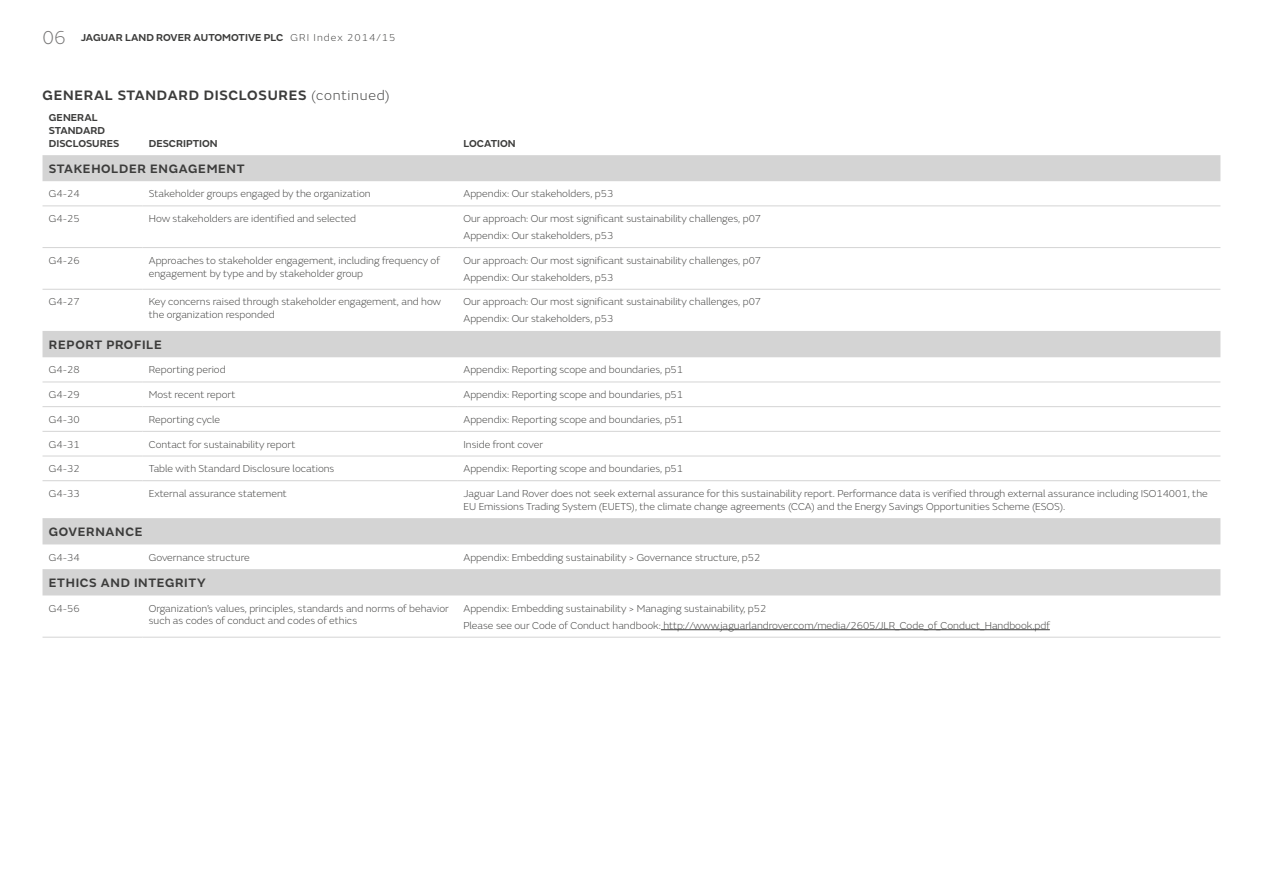
<style>
.page{position:relative;width:1263px;height:893px;background:#fff}
.page>*{position:absolute;margin:0;border:0;box-sizing:border-box;transform-origin:0 0}
.Sub_heading{font:600 14.25px "JLR Emeric";letter-spacing:.05em;color:#3c3c3b}
.Table_heading{font:600 12.75px "JLR Emeric";letter-spacing:.05em;color:#3c3c3b}
.GRi_table_text{font:200 10.5px/12.8px "JLR Emeric";color:#3c3c3b}
.Table_discription_he{font:600 10.5px/12.8px "JLR Emeric";color:#3c3c3b}
.s1{font-weight:200;font-size:19.5px;color:#757474}
.s2{font-weight:200}
</style>
<div class="page">
<svg style="left:43px;top:155px;width:1177px;height:440px"></svg>
<hr style="left:43px;top:206px;width:99px;height:1px;background:#d4d4d4">
<hr style="left:142px;top:206px;width:315px;height:1px;background:#d4d4d4">
<hr style="left:457px;top:206px;width:763px;height:1px;background:#d4d4d4">
<hr style="left:43px;top:247px;width:99px;height:1px;background:#d4d4d4">
<hr style="left:142px;top:247px;width:315px;height:1px;background:#d4d4d4">
<hr style="left:457px;top:247px;width:763px;height:1px;background:#d4d4d4">
<hr style="left:43px;top:289px;width:99px;height:1px;background:#d4d4d4">
<hr style="left:142px;top:289px;width:315px;height:1px;background:#d4d4d4">
<hr style="left:457px;top:289px;width:763px;height:1px;background:#d4d4d4">
<hr style="left:43px;top:382px;width:99px;height:1px;background:#d4d4d4">
<hr style="left:142px;top:382px;width:315px;height:1px;background:#d4d4d4">
<hr style="left:457px;top:382px;width:763px;height:1px;background:#d4d4d4">
<hr style="left:43px;top:406px;width:99px;height:1px;background:#d4d4d4">
<hr style="left:142px;top:406px;width:315px;height:1px;background:#d4d4d4">
<hr style="left:457px;top:406px;width:763px;height:1px;background:#d4d4d4">
<hr style="left:43px;top:431px;width:99px;height:1px;background:#d4d4d4">
<hr style="left:142px;top:431px;width:315px;height:1px;background:#d4d4d4">
<hr style="left:457px;top:431px;width:763px;height:1px;background:#d4d4d4">
<hr style="left:43px;top:456px;width:99px;height:1px;background:#d4d4d4">
<hr style="left:142px;top:456px;width:315px;height:1px;background:#d4d4d4">
<hr style="left:457px;top:456px;width:763px;height:1px;background:#d4d4d4">
<hr style="left:43px;top:480px;width:99px;height:1px;background:#d4d4d4">
<hr style="left:142px;top:480px;width:315px;height:1px;background:#d4d4d4">
<hr style="left:457px;top:480px;width:763px;height:1px;background:#d4d4d4">
<hr style="left:43px;top:637px;width:99px;height:1px;background:#d4d4d4">
<hr style="left:142px;top:637px;width:315px;height:1px;background:#d4d4d4">
<hr style="left:457px;top:637px;width:763px;height:1px;background:#d4d4d4">
<hr style="left:661px;top:629px;width:389px;height:1px;background:#3c3c3b">
<p class="Table_discription_he" style="left:43px;top:31px;width:354px"><span class="s1">06</span> JAGUAR LAND ROVER AUTOMOTIVE PLC <span class="s2">GRI Index 2014/15</span></p>
<p class="Sub_heading" style="left:43px;top:84px;width:349px">GENERAL STANDARD DISCLOSURES <span class="s2">(continued)</span></p>
<p class="Table_discription_he" style="left:49px;top:111px;width:72px">GENERAL<br>STANDARD<br>DISCLOSURES</p>
<p class="Table_discription_he" style="left:149px;top:136px;width:70px">DESCRIPTION</p>
<p class="Table_discription_he" style="left:463px;top:136px;width:54px">LOCATION</p>
<p class="Table_heading" style="left:49px;top:159px;width:197px">STAKEHOLDER ENGAGEMENT</p>
<p class="GRi_table_text" style="left:49px;top:187px;width:32px">G4-24</p>
<p class="GRi_table_text" style="left:149px;top:187px;width:223px">Stakeholder groups engaged by the organization</p>
<p class="GRi_table_text" style="left:463px;top:187px;width:151px">Appendix: Our stakeholders, p53</p>
<p class="GRi_table_text" style="left:49px;top:212px;width:32px">G4-25</p>
<p class="GRi_table_text" style="left:149px;top:212px;width:209px">How stakeholders are identified and selected</p>
<p class="GRi_table_text" style="left:463px;top:212px;width:299px">Our approach: Our most significant sustainability challenges, p07</p>
<p class="GRi_table_text" style="left:463px;top:229px;width:151px">Appendix: Our stakeholders, p53</p>
<p class="GRi_table_text" style="left:49px;top:253px;width:32px">G4-26</p>
<p class="GRi_table_text" style="left:149px;top:253px;width:293px">Approaches to stakeholder engagement, including frequency of engagement by type and by stakeholder group</p>
<p class="GRi_table_text" style="left:463px;top:253px;width:299px">Our approach: Our most significant sustainability challenges, p07</p>
<p class="GRi_table_text" style="left:463px;top:270px;width:151px">Appendix: Our stakeholders, p53</p>
<p class="GRi_table_text" style="left:49px;top:295px;width:32px">G4-27</p>
<p class="GRi_table_text" style="left:149px;top:295px;width:294px">Key concerns raised through stakeholder engagement, and how the organization responded</p>
<p class="GRi_table_text" style="left:463px;top:295px;width:299px">Our approach: Our most significant sustainability challenges, p07</p>
<p class="GRi_table_text" style="left:463px;top:312px;width:151px">Appendix: Our stakeholders, p53</p>
<p class="Table_heading" style="left:49px;top:335px;width:114px">REPORT PROFILE</p>
<p class="GRi_table_text" style="left:49px;top:363px;width:32px">G4-28</p>
<p class="GRi_table_text" style="left:149px;top:363px;width:78px">Reporting period</p>
<p class="GRi_table_text" style="left:463px;top:363px;width:221px">Appendix: Reporting scope and boundaries, p51</p>
<p class="GRi_table_text" style="left:49px;top:388px;width:32px">G4-29</p>
<p class="GRi_table_text" style="left:149px;top:388px;width:88px">Most recent report</p>
<p class="GRi_table_text" style="left:463px;top:388px;width:221px">Appendix: Reporting scope and boundaries, p51</p>
<p class="GRi_table_text" style="left:49px;top:412px;width:32px">G4-30</p>
<p class="GRi_table_text" style="left:149px;top:412px;width:73px">Reporting cycle</p>
<p class="GRi_table_text" style="left:463px;top:412px;width:221px">Appendix: Reporting scope and boundaries, p51</p>
<p class="GRi_table_text" style="left:49px;top:437px;width:32px">G4-31</p>
<p class="GRi_table_text" style="left:149px;top:437px;width:148px">Contact for sustainability report</p>
<p class="GRi_table_text" style="left:463px;top:437px;width:81px">Inside front cover</p>
<p class="GRi_table_text" style="left:49px;top:462px;width:32px">G4-32</p>
<p class="GRi_table_text" style="left:149px;top:462px;width:187px">Table with Standard Disclosure locations</p>
<p class="GRi_table_text" style="left:463px;top:462px;width:221px">Appendix: Reporting scope and boundaries, p51</p>
<p class="GRi_table_text" style="left:49px;top:486px;width:32px">G4-33</p>
<p class="GRi_table_text" style="left:149px;top:486px;width:140px">External assurance statement</p>
<p class="GRi_table_text" style="left:463px;top:486px;width:746px">Jaguar Land Rover does not seek external assurance for this sustainability report. Performance data is verified through external assurance including ISO14001, the<br>EU Emissions Trading System (EUETS), the climate change agreements (CCA) and the Energy Savings Opportunities Scheme (ESOS).</p>
<p class="Table_heading" style="left:49px;top:522px;width:95px">GOVERNANCE</p>
<p class="GRi_table_text" style="left:49px;top:550px;width:32px">G4-34</p>
<p class="GRi_table_text" style="left:149px;top:550px;width:102px">Governance structure</p>
<p class="GRi_table_text" style="left:463px;top:550px;width:298px">Appendix: Embedding sustainability &gt; Governance structure, p52</p>
<p class="Table_heading" style="left:49px;top:573px;width:158px">ETHICS AND INTEGRITY</p>
<p class="GRi_table_text" style="left:49px;top:601px;width:32px">G4-56</p>
<p class="GRi_table_text" style="left:149px;top:601px;width:301px">Organization’s values, principles, standards and norms of behavior such as codes of conduct and codes of ethics</p>
<p class="GRi_table_text" style="left:463px;top:601px;width:304px">Appendix: Embedding sustainability &gt; Managing sustainability, p52</p>
<p class="GRi_table_text" style="left:463px;top:618px;width:588px">Please see our Code of Conduct handbook: http://www.jaguarlandrover.com/media/2605/JLR_Code_of_Conduct_Handbook.pdf</p>
</div>
